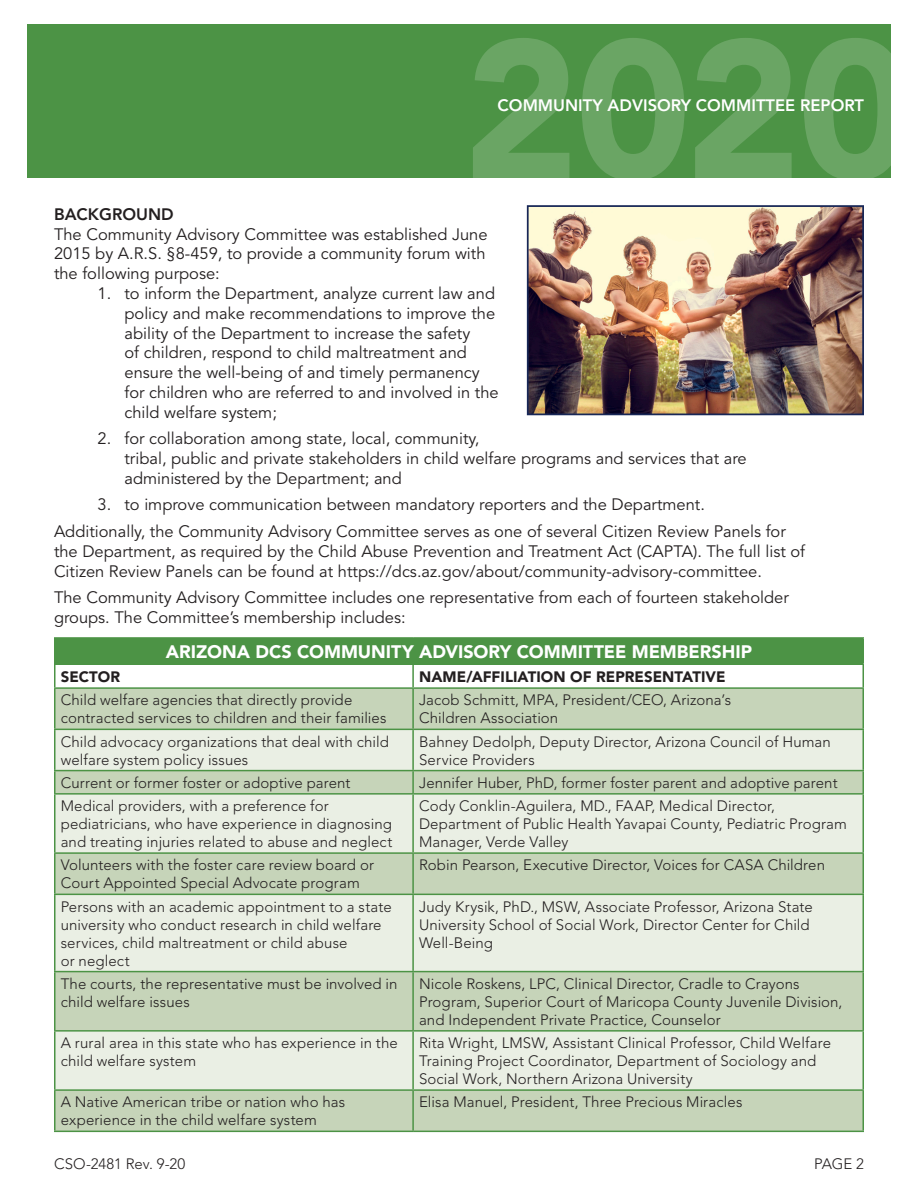
<style>
.page{position:relative;width:918px;height:1188px;background:#fff}
.page>*{position:absolute;margin:0;border:0;box-sizing:border-box;transform-origin:0 0}
.t1{font:900 195.45px "Avenir";color:#fff}
.t2{font:900 18px "Avenir";color:#fff}
.body_copy{font:16.5px/19.8px "Avenir";color:#231f20}
.t3{font:800 16.5px "Avenir";color:#fff}
.t4{font:800 16.5px "Avenir";color:#231f20}
.t5{font:300 15px/18px "Avenir";letter-spacing:.005em;color:#231f20}
.t6{font:900 15px "Avenir";letter-spacing:.005em;color:#231f20}
</style>
<div class="page">
<div style="left:27px;top:24px;width:864px;height:154px;background:#4c9345"></div>
<img style="left:530px;top:208px;width:331px;height:204px">
<div style="left:527px;top:205px;width:337px;height:210px;border:2px solid #182757"></div>
<div style="left:55px;top:638px;width:808px;height:26px;background:#4c9345"></div>
<div style="left:56px;top:689px;width:806px;height:442px;background:#c6d4b9"></div>
<svg style="left:56px;top:730px;width:806px;height:359px;background:#dde5d4"></svg>
<hr style="left:54px;top:637px;width:359px;height:2px;background:#4c9345">
<hr style="left:54px;top:639px;width:2px;height:24px;background:#4c9345">
<hr style="left:413px;top:637px;width:451px;height:2px;background:#4c9345">
<hr style="left:862px;top:639px;width:2px;height:24px;background:#4c9345">
<hr style="left:54px;top:1131px;width:359px;height:1px;background:#4c9345">
<hr style="left:413px;top:1131px;width:451px;height:1px;background:#4c9345">
<hr style="left:54px;top:663px;width:359px;height:2px;background:#4c9345">
<hr style="left:54px;top:665px;width:2px;height:22px;background:#4c9345">
<hr style="left:413px;top:663px;width:451px;height:2px;background:#4c9345">
<hr style="left:412px;top:665px;width:2px;height:22px;background:#4c9345">
<hr style="left:862px;top:665px;width:2px;height:22px;background:#4c9345">
<hr style="left:54px;top:687px;width:359px;height:2px;background:#4c9345">
<hr style="left:54px;top:689px;width:2px;height:40px;background:#4c9345">
<hr style="left:413px;top:687px;width:451px;height:2px;background:#4c9345">
<hr style="left:412px;top:689px;width:2px;height:40px;background:#4c9345">
<hr style="left:862px;top:689px;width:2px;height:40px;background:#4c9345">
<hr style="left:54px;top:729px;width:359px;height:1px;background:#4c9345">
<hr style="left:54px;top:730px;width:2px;height:40px;background:#4c9345">
<hr style="left:413px;top:729px;width:451px;height:1px;background:#4c9345">
<hr style="left:412px;top:730px;width:2px;height:40px;background:#4c9345">
<hr style="left:862px;top:730px;width:2px;height:40px;background:#4c9345">
<hr style="left:54px;top:770px;width:359px;height:1px;background:#4c9345">
<hr style="left:54px;top:771px;width:2px;height:22px;background:#4c9345">
<hr style="left:413px;top:770px;width:451px;height:1px;background:#4c9345">
<hr style="left:412px;top:771px;width:2px;height:22px;background:#4c9345">
<hr style="left:862px;top:771px;width:2px;height:22px;background:#4c9345">
<hr style="left:54px;top:793px;width:359px;height:2px;background:#4c9345">
<hr style="left:54px;top:795px;width:2px;height:57px;background:#4c9345">
<hr style="left:413px;top:793px;width:451px;height:2px;background:#4c9345">
<hr style="left:412px;top:795px;width:2px;height:57px;background:#4c9345">
<hr style="left:862px;top:795px;width:2px;height:57px;background:#4c9345">
<hr style="left:54px;top:852px;width:359px;height:2px;background:#4c9345">
<hr style="left:54px;top:854px;width:2px;height:40px;background:#4c9345">
<hr style="left:413px;top:852px;width:451px;height:2px;background:#4c9345">
<hr style="left:412px;top:854px;width:2px;height:40px;background:#4c9345">
<hr style="left:862px;top:854px;width:2px;height:40px;background:#4c9345">
<hr style="left:54px;top:894px;width:359px;height:1px;background:#4c9345">
<hr style="left:54px;top:895px;width:2px;height:76px;background:#4c9345">
<hr style="left:413px;top:894px;width:451px;height:1px;background:#4c9345">
<hr style="left:412px;top:895px;width:2px;height:76px;background:#4c9345">
<hr style="left:862px;top:895px;width:2px;height:76px;background:#4c9345">
<hr style="left:54px;top:971px;width:359px;height:1px;background:#4c9345">
<hr style="left:54px;top:972px;width:2px;height:58px;background:#4c9345">
<hr style="left:413px;top:971px;width:451px;height:1px;background:#4c9345">
<hr style="left:412px;top:972px;width:2px;height:58px;background:#4c9345">
<hr style="left:862px;top:972px;width:2px;height:58px;background:#4c9345">
<hr style="left:54px;top:1030px;width:359px;height:2px;background:#4c9345">
<hr style="left:54px;top:1032px;width:2px;height:57px;background:#4c9345">
<hr style="left:413px;top:1030px;width:451px;height:2px;background:#4c9345">
<hr style="left:412px;top:1032px;width:2px;height:57px;background:#4c9345">
<hr style="left:862px;top:1032px;width:2px;height:57px;background:#4c9345">
<hr style="left:54px;top:1089px;width:359px;height:2px;background:#4c9345">
<hr style="left:54px;top:1091px;width:2px;height:40px;background:#4c9345">
<hr style="left:413px;top:1089px;width:451px;height:2px;background:#4c9345">
<hr style="left:412px;top:1091px;width:2px;height:40px;background:#4c9345">
<hr style="left:862px;top:1091px;width:2px;height:40px;background:#4c9345">
<h1 class="t1" style="left:463px;top:-8px;width:451px">2020</h1>
<p class="t3" style="left:498px;top:95px;width:368px">COMMUNITY ADVISORY COMMITTEE REPORT</p>
<p class="t4" style="left:54px;top:204px;width:121px">BACKGROUND</p>
<p class="body_copy" style="left:54px;top:224px;width:435px">The Community Advisory Committee was established June<br>2015 by A.R.S. §8-459, to provide a community forum with the following purpose:</p>
<p class="body_copy" style="left:124px;top:284px;width:376px;text-indent:-27px">1. to inform the Department, analyze current law and policy and make recommendations to improve the ability of the Department to increase the safety<br>of children, respond to child maltreatment and ensure the well-being of and timely permanency for children who are referred to and involved in the child welfare system;</p>
<p class="body_copy" style="left:124px;top:429px;width:624px;text-indent:-27px">2. for collaboration among state, local, community,<br>tribal, public and private stakeholders in child welfare programs and services that are administered by the Department; and</p>
<p class="body_copy" style="left:98px;top:495px;width:609px">3. to improve communication between mandatory reporters and the Department.</p>
<p class="body_copy" style="left:54px;top:522px;width:753px">Additionally, the Community Advisory Committee serves as one of several Citizen Review Panels for the Department, as required by the Child Abuse Prevention and Treatment Act (CAPTA). The full list of<br>Citizen Review Panels can be found at https://dcs.az.gov/about/community-advisory-committee.</p>
<p class="body_copy" style="left:54px;top:588px;width:736px">The Community Advisory Committee includes one representative from each of fourteen stakeholder groups. The Committee’s membership includes:</p>
<p class="t2" style="left:166px;top:641px;width:588px">ARIZONA DCS COMMUNITY ADVISORY COMMITTEE MEMBERSHIP</p>
<p class="t6" style="left:61px;top:668px;width:61px">SECTOR</p>
<p class="t6" style="left:419px;top:668px;width:308px">NAME/AFFILIATION OF REPRESENTATIVE</p>
<p class="t5" style="left:61px;top:691px;width:327px">Child welfare agencies that directly provide contracted services to children and their families</p>
<p class="t5" style="left:419px;top:691px;width:314px">Jacob Schmitt, MPA, President/CEO, Arizona’s<br>Children Association</p>
<p class="t5" style="left:61px;top:732px;width:330px">Child advocacy organizations that deal with child welfare system policy issues</p>
<p class="t5" style="left:419px;top:732px;width:413px">Bahney Dedolph, Deputy Director, Arizona Council of Human<br>Service Providers</p>
<p class="t5" style="left:61px;top:774px;width:291px">Current or former foster or adoptive parent</p>
<p class="t5" style="left:419px;top:774px;width:420px">Jennifer Huber, PhD, former foster parent and adoptive parent</p>
<p class="t5" style="left:61px;top:797px;width:333px">Medical providers, with a preference for pediatricians, who have experience in diagnosing and treating injuries related to abuse and neglect</p>
<p class="t5" style="left:419px;top:797px;width:429px">Cody Conklin-Aguilera, MD., FAAP, Medical Director,<br>Department of Public Health Yavapai County, Pediatric Program<br>Manager, Verde Valley</p>
<p class="t5" style="left:61px;top:856px;width:315px">Volunteers with the foster care review board or<br>Court Appointed Special Advocate program</p>
<p class="t5" style="left:419px;top:856px;width:408px">Robin Pearson, Executive Director, Voices for CASA Children</p>
<p class="t5" style="left:61px;top:897px;width:333px">Persons with an academic appointment to a state university who conduct research in child welfare services, child maltreatment or child abuse<br>or neglect</p>
<p class="t5" style="left:419px;top:897px;width:395px">Judy Krysik, PhD., MSW, Associate Professor, Arizona State<br>University School of Social Work, Director Center for Child<br>Well-Being</p>
<p class="t5" style="left:61px;top:975px;width:338px">The courts, the representative must be involved in child welfare issues</p>
<p class="t5" style="left:419px;top:975px;width:425px">Nicole Roskens, LPC, Clinical Director, Cradle to Crayons<br>Program, Superior Court of Maricopa County Juvenile Division, and Independent Private Practice, Counselor</p>
<p class="t5" style="left:61px;top:1034px;width:339px">A rural area in this state who has experience in the child welfare system</p>
<p class="t5" style="left:419px;top:1034px;width:413px">Rita Wright, LMSW, Assistant Clinical Professor, Child Welfare<br>Training Project Coordinator, Department of Sociology and<br>Social Work, Northern Arizona University</p>
<p class="t5" style="left:61px;top:1093px;width:286px">A Native American tribe or nation who has experience in the child welfare system</p>
<p class="t5" style="left:419px;top:1093px;width:325px">Elisa Manuel, President, Three Precious Miracles</p>
<p class="t5" style="left:54px;top:1155px;width:133px">CSO-2481 Rev. 9-20</p>
<p class="t5" style="left:814px;top:1155px;width:51px">PAGE 2</p>
</div>
